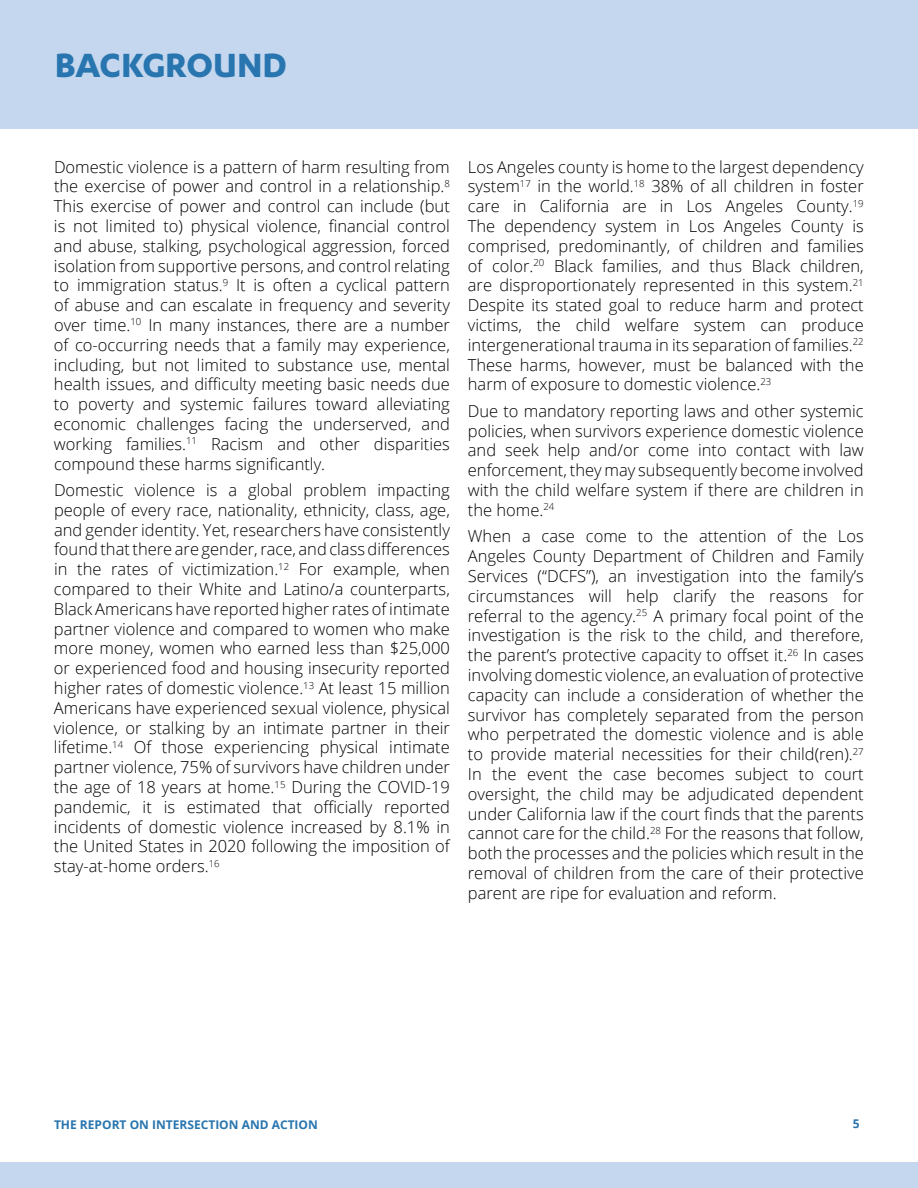
<style>
.page{position:relative;width:918px;height:1188px;background:#fff}
.page>*{position:absolute;margin:0;border:0;box-sizing:border-box;transform-origin:0 0}
.t1{font:700 39px "Karbon";color:#2875af}
.t2{font:300 16.5px/19.8px "Open Sans";color:#000;text-align:justify}
.t3{font:700 12px "Open Sans";color:#2875af}
</style>
<div class="page">
<div style="left:0;top:1162px;width:918px;height:26px;background:#c4d7ee"></div>
<div style="left:0;top:0;width:918px;height:128px;background:#c4d7ee"></div>
<h1 class="t1" style="left:55px;top:43px;width:234px">BACKGROUND</h1>
<p class="t2" style="left:54px;top:156px;width:397px">Domestic violence is a pattern of harm resulting from the exercise of power and control in a relationship.<sup>8<br></sup>This exercise of power and control can include (but is not limited to) physical violence, financial control and abuse, stalking, psychological aggression, forced isolation from supportive persons, and control relating to immigration status.<sup>9</sup> It is often a cyclical pattern of abuse and can escalate in frequency and severity over time.<sup>10</sup> In many instances, there are a number of co-occurring needs that a family may experience, including, but not limited to substance use, mental health issues, and difficulty meeting basic needs due to poverty and systemic failures toward alleviating economic challenges facing the underserved, and working families.<sup>11</sup> Racism and other disparities compound these harms significantly.</p>
<p class="t2" style="left:54px;top:480px;width:397px">Domestic violence is a global problem impacting people of every race, nationality, ethnicity, class, age, and gender identity. Yet, researchers have consistently found that there are gender, race, and class differences in the rates of victimization.<sup>12</sup> For example, when compared to their White and Latino/a counterparts, Black Americans have reported higher rates of intimate partner violence and compared to women who make more money, women who earned less than $25,000 or experienced food and housing insecurity reported higher rates of domestic violence.<sup>13</sup> At least 15 million Americans have experienced sexual violence, physical violence, or stalking by an intimate partner in their lifetime.<sup>14</sup> Of those experiencing physical intimate partner violence, 75% of survivors have children under the age of 18 years at home.<sup>15</sup> During the COVID-19 pandemic, it is estimated that officially reported incidents of domestic violence increased by 8.1% in the United States in 2020 following the imposition of stay-at-home orders.<sup>16</sup></p>
<p class="t2" style="left:468px;top:156px;width:397px">Los Angeles county is home to the largest dependency system<sup>17</sup> in the world.<sup>18</sup> 38% of all children in foster care in California are in Los Angeles County.<sup>19<br></sup>The dependency system in Los Angeles County is comprised, predominantly, of children and families of color.<sup>20</sup> Black families, and thus Black children, are disproportionately represented in this system.<sup>21<br></sup>Despite its stated goal to reduce harm and protect victims, the child welfare system can produce intergenerational trauma in its separation of families.<sup>22<br></sup>These harms, however, must be balanced with the harm of exposure to domestic violence.<sup>23</sup></p>
<p class="t2" style="left:468px;top:401px;width:397px">Due to mandatory reporting laws and other systemic policies, when survivors experience domestic violence and seek help and/or come into contact with law enforcement, they may subsequently become involved with the child welfare system if there are children in the home.<sup>24</sup></p>
<p class="t2" style="left:468px;top:526px;width:397px">When a case come to the attention of the Los Angeles County Department of Children and Family Services (“DCFS”), an investigation into the family’s circumstances will help clarify the reasons for referral to the agency.<sup>25</sup> A primary focal point of the investigation is the risk to the child, and therefore, the parent’s protective capacity to offset it.<sup>26</sup> In cases involving domestic violence, an evaluation of protective capacity can include a consideration of whether the survivor has completely separated from the person who perpetrated the domestic violence and is able to provide material necessities for their child(ren).<sup>27<br></sup>In the event the case becomes subject to court oversight, the child may be adjudicated dependent under California law if the court finds that the parents cannot care for the child.<sup>28</sup> For the reasons that follow, both the processes and the policies which result in the removal of children from the care of their protective parent are ripe for evaluation and reform.</p>
<p class="t3" style="left:54px;top:1117px;width:265px">THE REPORT ON INTERSECTION AND ACTION</p>
<p class="t3" style="left:853px;top:1115px;width:8px">5</p>
</div>
